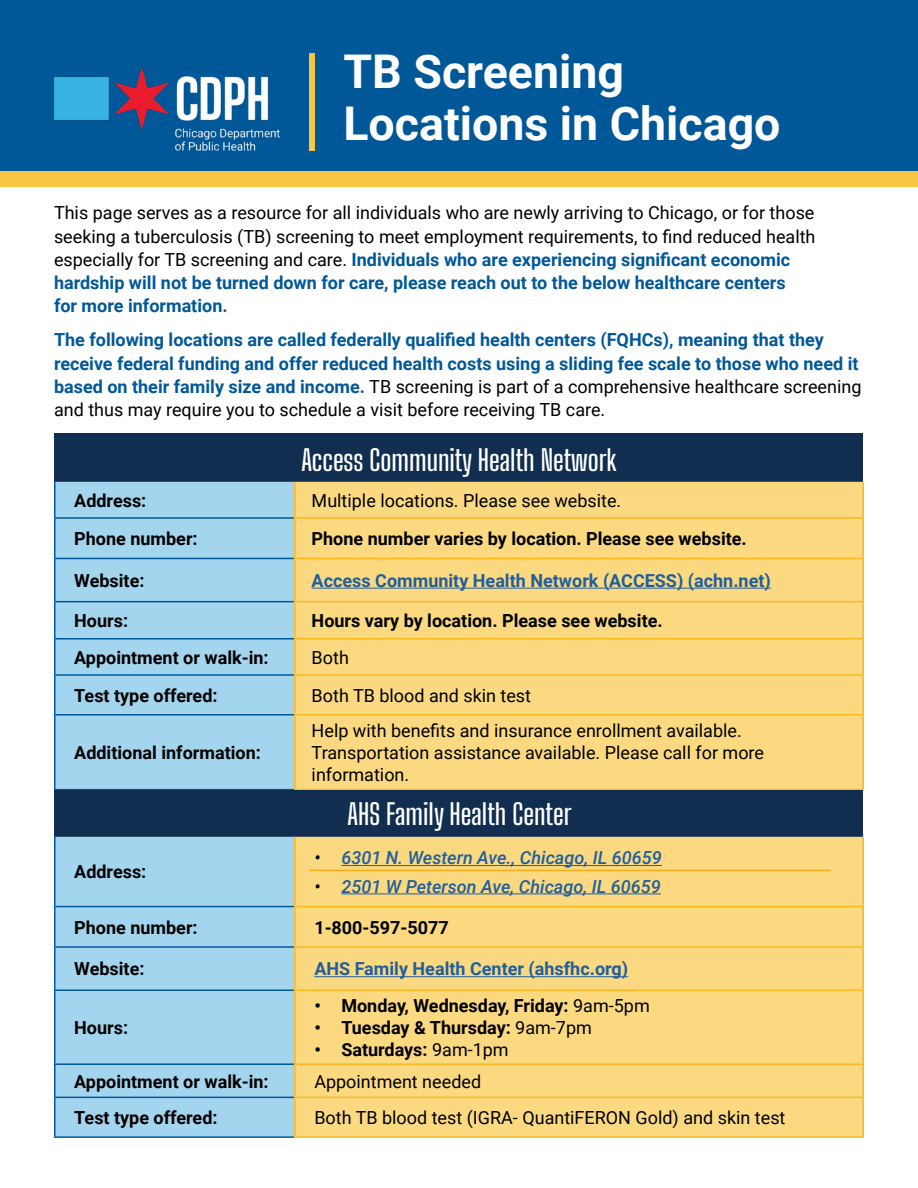
<style>
.page{position:relative;width:918px;height:1188px;background:#fff}
.page>*{position:absolute;margin:0;border:0;box-sizing:border-box;transform-origin:0 0}
.t1{font:700 46.5px/52.5px "Roboto";color:#fff}
.t2{font:100 28.5px "Big Shoulders Display";color:#fff}
.t3{font:18px/23.2px "Roboto";color:#000}
.t4{font:700 18px "Roboto";color:#000}
.t5{font:700 18px/23.2px "Roboto";color:#005899}
.t6{font:700 18px "Roboto";color:#215e9e}
.t7{font:italic 500 18px "Roboto";color:#215e9e}
.s1{font-weight:700;color:#005899}
.s2{font-weight:400;color:#000}
.s3{color:#000}
.s4{font-weight:400}
</style>
<div class="page">
<div style="left:0;top:0;width:918px;height:173px;background:#005899"></div>
<img style="left:53px;top:67px;width:227px;height:84px">
<div style="left:310px;top:53px;width:5px;height:98px;background:#f9c642"></div>
<div style="left:0;top:172px;width:918px;height:15px;background:#f9c642"></div>
<div style="left:55px;top:433px;width:808px;height:49px;background:#112e51"></div>
<div style="left:56px;top:482px;width:238px;height:307px;background:#a4d5ee"></div>
<div style="left:296px;top:482px;width:566px;height:307px;background:#fad980"></div>
<hr style="left:54px;top:482px;width:2px;height:35px;background:#005899">
<hr style="left:54px;top:517px;width:240px;height:2px;background:#005899">
<hr style="left:54px;top:519px;width:2px;height:39px;background:#005899">
<hr style="left:54px;top:558px;width:240px;height:1px;background:#005899">
<hr style="left:54px;top:559px;width:2px;height:42px;background:#005899">
<hr style="left:54px;top:601px;width:240px;height:1px;background:#005899">
<hr style="left:54px;top:602px;width:2px;height:36px;background:#005899">
<hr style="left:54px;top:638px;width:240px;height:2px;background:#005899">
<hr style="left:54px;top:640px;width:2px;height:34px;background:#005899">
<hr style="left:54px;top:674px;width:240px;height:2px;background:#005899">
<hr style="left:54px;top:676px;width:2px;height:38px;background:#005899">
<hr style="left:54px;top:714px;width:240px;height:2px;background:#005899">
<hr style="left:54px;top:716px;width:2px;height:73px;background:#005899">
<hr style="left:54px;top:789px;width:240px;height:1px;background:#005899">
<hr style="left:294px;top:482px;width:2px;height:35px;background:#fdb81e">
<hr style="left:862px;top:482px;width:2px;height:35px;background:#fdb81e">
<hr style="left:294px;top:517px;width:570px;height:2px;background:#fdb81e">
<hr style="left:294px;top:519px;width:2px;height:39px;background:#fdb81e">
<hr style="left:862px;top:519px;width:2px;height:39px;background:#fdb81e">
<hr style="left:294px;top:558px;width:570px;height:1px;background:#fdb81e">
<hr style="left:294px;top:559px;width:2px;height:42px;background:#fdb81e">
<hr style="left:862px;top:559px;width:2px;height:42px;background:#fdb81e">
<hr style="left:294px;top:601px;width:570px;height:1px;background:#fdb81e">
<hr style="left:294px;top:602px;width:2px;height:36px;background:#fdb81e">
<hr style="left:862px;top:602px;width:2px;height:36px;background:#fdb81e">
<hr style="left:294px;top:638px;width:570px;height:2px;background:#fdb81e">
<hr style="left:294px;top:640px;width:2px;height:34px;background:#fdb81e">
<hr style="left:862px;top:640px;width:2px;height:34px;background:#fdb81e">
<hr style="left:294px;top:674px;width:570px;height:2px;background:#fdb81e">
<hr style="left:294px;top:676px;width:2px;height:38px;background:#fdb81e">
<hr style="left:862px;top:676px;width:2px;height:38px;background:#fdb81e">
<hr style="left:294px;top:714px;width:570px;height:2px;background:#fdb81e">
<hr style="left:294px;top:716px;width:2px;height:73px;background:#fdb81e">
<hr style="left:862px;top:716px;width:2px;height:73px;background:#fdb81e">
<hr style="left:294px;top:789px;width:570px;height:1px;background:#fdb81e">
<hr style="left:312px;top:588px;width:459px;height:1px;background:#215e9e">
<hr style="left:54px;top:834px;width:810px;height:1px;background:#a4d5ee">
<div style="left:55px;top:791px;width:808px;height:46px;background:#112e51"></div>
<div style="left:56px;top:837px;width:238px;height:299px;background:#a4d5ee"></div>
<div style="left:296px;top:837px;width:566px;height:299px;background:#fad980"></div>
<hr style="left:54px;top:837px;width:2px;height:69px;background:#005899">
<hr style="left:54px;top:906px;width:240px;height:1px;background:#005899">
<hr style="left:54px;top:907px;width:2px;height:39px;background:#005899">
<hr style="left:54px;top:946px;width:240px;height:2px;background:#005899">
<hr style="left:54px;top:948px;width:2px;height:41px;background:#005899">
<hr style="left:54px;top:989px;width:240px;height:2px;background:#005899">
<hr style="left:54px;top:991px;width:2px;height:72px;background:#005899">
<hr style="left:54px;top:1063px;width:240px;height:2px;background:#005899">
<hr style="left:54px;top:1065px;width:2px;height:32px;background:#005899">
<hr style="left:54px;top:1097px;width:240px;height:1px;background:#005899">
<hr style="left:54px;top:1098px;width:2px;height:38px;background:#005899">
<hr style="left:54px;top:1136px;width:240px;height:2px;background:#005899">
<hr style="left:294px;top:837px;width:2px;height:69px;background:#fdb81e">
<hr style="left:862px;top:837px;width:2px;height:69px;background:#fdb81e">
<hr style="left:294px;top:906px;width:570px;height:1px;background:#fdb81e">
<hr style="left:294px;top:907px;width:2px;height:39px;background:#fdb81e">
<hr style="left:862px;top:907px;width:2px;height:39px;background:#fdb81e">
<hr style="left:294px;top:946px;width:570px;height:2px;background:#fdb81e">
<hr style="left:294px;top:948px;width:2px;height:41px;background:#fdb81e">
<hr style="left:862px;top:948px;width:2px;height:41px;background:#fdb81e">
<hr style="left:294px;top:989px;width:570px;height:2px;background:#fdb81e">
<hr style="left:294px;top:991px;width:2px;height:72px;background:#fdb81e">
<hr style="left:862px;top:991px;width:2px;height:72px;background:#fdb81e">
<hr style="left:294px;top:1063px;width:570px;height:2px;background:#fdb81e">
<hr style="left:294px;top:1065px;width:2px;height:32px;background:#fdb81e">
<hr style="left:862px;top:1065px;width:2px;height:32px;background:#fdb81e">
<hr style="left:294px;top:1097px;width:570px;height:1px;background:#fdb81e">
<hr style="left:294px;top:1098px;width:2px;height:38px;background:#fdb81e">
<hr style="left:862px;top:1098px;width:2px;height:38px;background:#fdb81e">
<hr style="left:294px;top:1136px;width:570px;height:2px;background:#fdb81e">
<hr style="left:341px;top:865px;width:321px;height:1px;background:#215e9e">
<hr style="left:341px;top:893px;width:320px;height:1px;background:#215e9e">
<hr style="left:314px;top:976px;width:314px;height:1px;background:#215e9e">
<hr style="left:310px;top:870px;width:520px;height:1px;background:#fdac19">
<h1 class="t1" style="left:343px;top:43px;width:439px">TB Screening<br>Locations in Chicago</h1>
<p class="t3" style="left:54px;top:201px;width:763px">This page serves as a resource for all individuals who are newly arriving to Chicago, or for those seeking a tuberculosis (TB) screening to meet employment requirements, to find reduced health especially for TB screening and care. <span class="s1">Individuals who are experiencing significant economic hardship will not be turned down for care, please reach out to the below healthcare centers<br>for more information.</span></p>
<p class="t5" style="left:54px;top:328px;width:809px">The following locations are called federally qualified health centers (FQHCs), meaning that they receive federal funding and offer reduced health costs using a sliding fee scale to those who need it based on their family size and income. <span class="s2">TB screening is part of a comprehensive healthcare screening and thus may require you to schedule a visit before receiving TB care.</span></p>
<h2 class="t2" style="left:301px;top:441px;width:317px">Access Community Health Network</h2>
<p class="t4" style="left:74px;top:488px;width:74px">Address:</p>
<p class="t3" style="left:312px;top:488px;width:311px">Multiple locations. Please see website.</p>
<p class="t4" style="left:74px;top:526px;width:125px">Phone number:</p>
<p class="t4" style="left:312px;top:526px;width:437px">Phone number varies by location. Please see website.</p>
<p class="t4" style="left:74px;top:568px;width:72px">Website:</p>
<p class="t6" style="left:312px;top:568px;width:461px">Access Community Health Network (ACCESS) (achn.net)</p>
<p class="t4" style="left:74px;top:608px;width:55px">Hours:</p>
<p class="t4" style="left:312px;top:608px;width:353px">Hours vary by location. Please see website.</p>
<p class="t4" style="left:74px;top:645px;width:196px">Appointment or walk-in:</p>
<p class="t3" style="left:312px;top:645px;width:39px">Both</p>
<p class="t4" style="left:74px;top:683px;width:145px">Test type offered:</p>
<p class="t3" style="left:312px;top:683px;width:221px">Both TB blood and skin test</p>
<p class="t4" style="left:74px;top:740px;width:188px">Additional information:</p>
<p class="t3" style="left:312px;top:719px;width:454px;line-height:21.6px">Help with benefits and insurance enrollment available.<br>Transportation assistance available. Please call for more information.</p>
<h2 class="t2" style="left:348px;top:795px;width:225px">AHS Family Health Center</h2>
<p class="t4" style="left:74px;top:859px;width:74px">Address:</p>
<p class="t7" style="left:314px;top:845px;width:349px"><span class="s3">•</span> 6301 N. Western Ave., Chicago, IL 60659</p>
<p class="t7" style="left:314px;top:874px;width:348px"><span class="s3">•</span> 2501 W Peterson Ave, Chicago, IL 60659</p>
<p class="t4" style="left:74px;top:915px;width:125px">Phone number:</p>
<p class="t4" style="left:314px;top:915px;width:136px">1-800-597-5077</p>
<p class="t4" style="left:74px;top:956px;width:72px">Website:</p>
<p class="t6" style="left:314px;top:956px;width:315px">AHS Family Health Center (ahsfhc.org)</p>
<p class="t4" style="left:74px;top:1015px;width:55px">Hours:</p>
<p class="t4" style="left:314px;top:993px;width:337px">• Monday, Wednesday, Friday: <span class="s4">9am-5pm</span></p>
<p class="t4" style="left:314px;top:1015px;width:279px">• Tuesday &amp; Thursday: <span class="s4">9am-7pm</span></p>
<p class="t4" style="left:314px;top:1037px;width:196px">• Saturdays: <span class="s4">9am-1pm</span></p>
<p class="t4" style="left:74px;top:1069px;width:196px">Appointment or walk-in:</p>
<p class="t3" style="left:314px;top:1069px;width:168px">Appointment needed</p>
<p class="t4" style="left:74px;top:1105px;width:145px">Test type offered:</p>
<p class="t3" style="left:314px;top:1105px;width:473px">Both TB blood test (IGRA- QuantiFERON Gold) and skin test</p>
</div>
